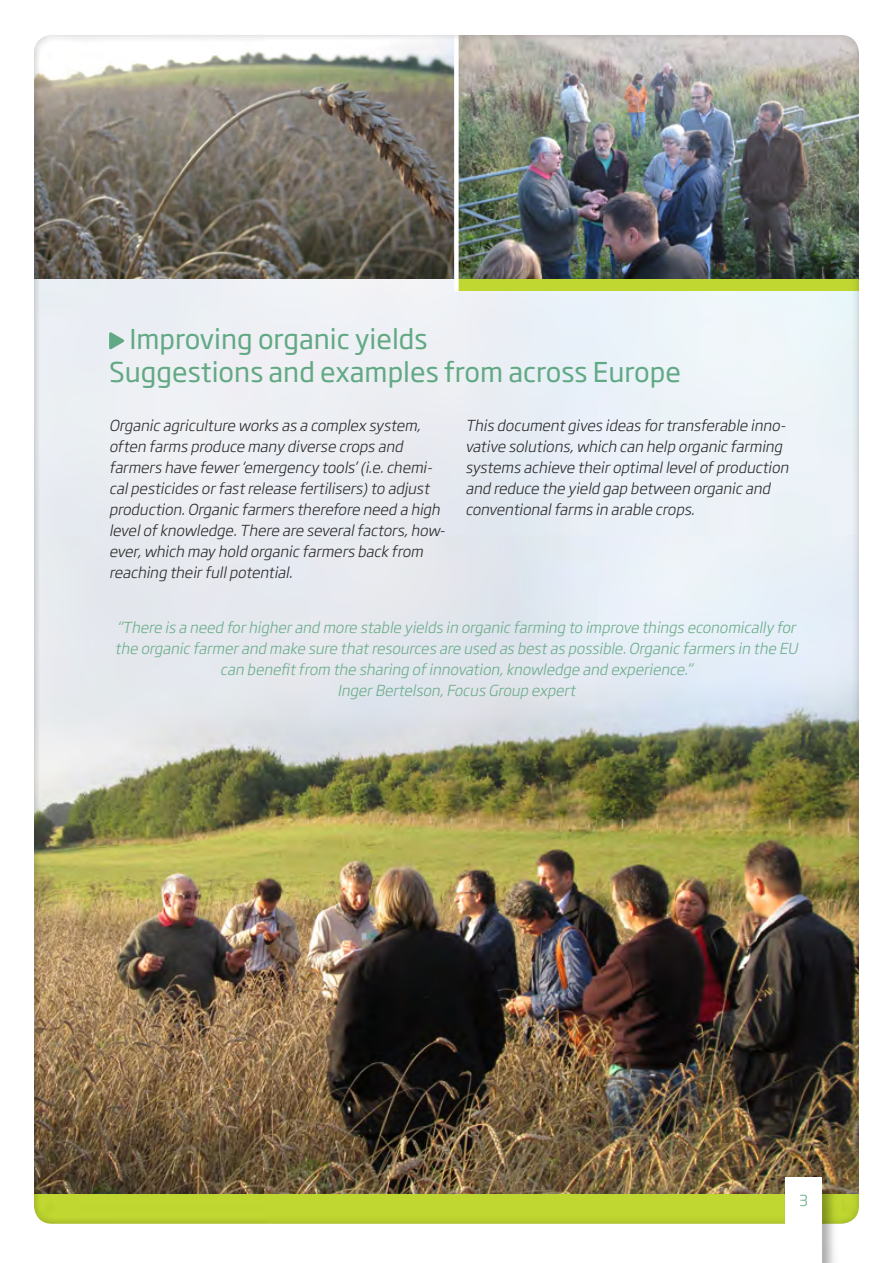
<style>
.page{position:relative;width:893px;height:1263px;background:#fff}
.page>*{position:absolute;margin:0;border:0;box-sizing:border-box;transform-origin:0 0}
.t1{font:27px/33px "Soho Gothic Std";color:#61a984}
.t2{font:italic 300 15px/21px "Soho Gothic Pro";color:#292829}
.t3{font:italic 300 15px/21px "Soho Gothic Pro";color:#6aac89;text-align:center}
.t4{font:300 15px "Soho Gothic Pro";color:#61a984}
</style>
<div class="page">
<img style="left:34px;top:35px;width:825px;height:1189px">
<div style="left:785px;top:1179px;width:54px;height:84px;background:#000;opacity:.3"></div>
<div style="left:785px;top:1178px;width:37px;height:85px;background:#fff"></div>
<h1 class="t1" style="left:109px;top:323px;width:573px;text-indent:20px">Improving organic yields<br>Suggestions and examples from across Europe</h1>
<p class="t2" style="left:109px;top:414px;width:341px">Organicagriculture works as a complex system, often farms produce many diverse crops and farmers have fewer‘emergency tools’(i.e.chemi&shy;calpesticides orfastrelease fertilisers)to adjust production.Organicfarmers therefore need a high levelofknowledge.There are severalfactors,how&shy;ever,which may hold organicfarmers back from reaching theirfullpotential.</p>
<p class="t2" style="left:465px;top:414px;width:329px">This documentgives ideas fortransferable inno&shy;vative solutions,which can help organicfarming systems achieve theiroptimallevelofproduction and reduce the yield gap between organicand conventionalfarms in arable crops.</p>
<p class="t3" style="left:115px;top:616px;width:688px">“There is a need forhigherand more stable yields in organicfarming to improve things economically for the organicfarmerand make sure thatresources are used as bestas possible.Organicfarmers in the EU can benefitfrom the sharing ofinnovation,knowledge and experience.”<br>IngerBertelson,Focus Group expert</p>
<p class="t4" style="left:799px;top:1188px;width:10px">3</p>
</div>
